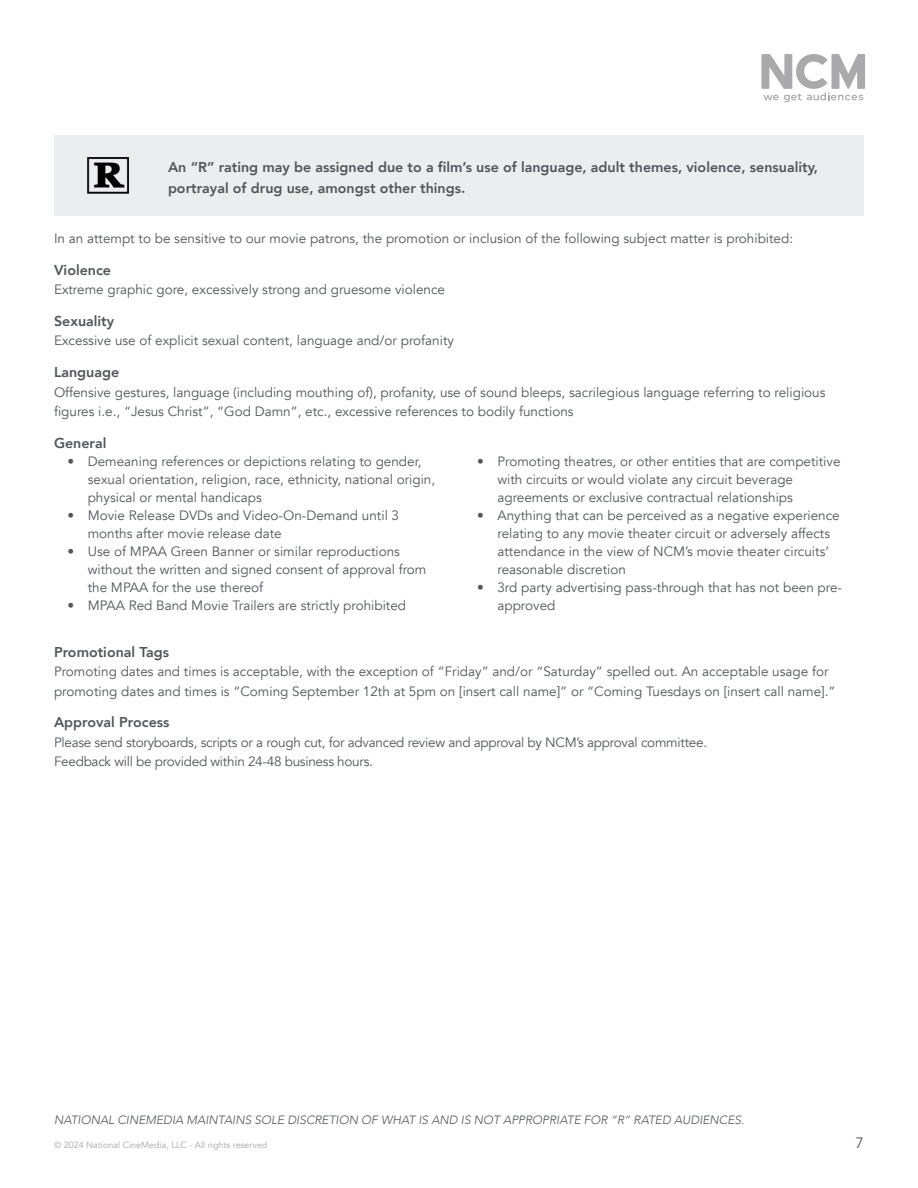
<style>
.page{position:relative;width:918px;height:1188px;background:#fff}
.page>*{position:absolute;margin:0;border:0;box-sizing:border-box;transform-origin:0 0}
.t1{font:15px "Avenir";color:#52555b}
.t2{font:800 14.25px/21.8px "Avenir";color:#52555b}
.t3{font:13.5px/18px "Avenir";color:#52555b}
.t4{font:13.5px/19.5px "Avenir";letter-spacing:-.02em;color:#52555b}
.t5{font:italic 300 12px "Avenir";color:#52555b}
.t6{font:9px "Avenir";color:#a5a7aa}
</style>
<div class="page">
<svg style="left:761px;top:54px;width:104px;height:48px"></svg>
<div style="left:54px;top:135px;width:810px;height:81px;background:#ebedee"></div>
<img style="left:88px;top:158px;width:40px;height:35px">
<p class="t2" style="left:168px;top:156px;width:651px">An “R” rating may be assigned due to a film’s use of language, adult themes, violence, sensuality, portrayal of drug use, amongst other things.</p>
<p class="t3" style="left:54px;top:230px;width:741px">In an attempt to be sensitive to our movie patrons, the promotion or inclusion of the following subject matter is prohibited:</p>
<p class="t2" style="left:54px;top:259px;width:59px">Violence</p>
<p class="t3" style="left:54px;top:281px;width:393px">Extreme graphic gore, excessively strong and gruesome violence</p>
<p class="t2" style="left:54px;top:310px;width:62px">Sexuality</p>
<p class="t3" style="left:54px;top:332px;width:402px">Excessive use of explicit sexual content, language and/or profanity</p>
<p class="t2" style="left:54px;top:361px;width:67px">Language</p>
<p class="t3" style="left:54px;top:383px;width:773px;line-height:19.5px">Offensive gestures, language (including mouthing of), profanity, use of sound bleeps, sacrilegious language referring to religious figures i.e., “Jesus Christ”, “God Damn”, etc., excessive references to bodily functions</p>
<p class="t2" style="left:54px;top:432px;width:54px">General</p>
<p class="t3" style="left:88px;top:453px;width:349px;text-indent:-20px">• Demeaning references or depictions relating to gender, sexual orientation, religion, race, ethnicity, national origin, physical or mental handicaps</p>
<p class="t3" style="left:88px;top:507px;width:313px;text-indent:-20px">• Movie Release DVDs and Video-On-Demand until 3 months after movie release date</p>
<p class="t3" style="left:88px;top:543px;width:340px;text-indent:-20px">• Use of MPAA Green Banner or similar reproductions without the written and signed consent of approval from the MPAA for the use thereof</p>
<p class="t3" style="left:68px;top:597px;width:340px">• MPAA Red Band Movie Trailers are strictly prohibited</p>
<p class="t3" style="left:497px;top:453px;width:345px;text-indent:-20px">• Promoting theatres, or other entities that are competitive with circuits or would violate any circuit beverage agreements or exclusive contractual relationships</p>
<p class="t3" style="left:497px;top:507px;width:344px;text-indent:-20px">• Anything that can be perceived as a negative experience relating to any movie theater circuit or adversely affects attendance in the view of NCM’s movie theater circuits’ reasonable discretion</p>
<p class="t3" style="left:497px;top:578px;width:346px;text-indent:-20px">• 3rd party advertising pass-through that has not been pre&shy;approved</p>
<p class="t2" style="left:54px;top:641px;width:117px">Promotional Tags</p>
<p class="t3" style="left:54px;top:662px;width:783px;line-height:19.5px">Promoting dates and times is acceptable, with the exception of “Friday” and/or “Saturday” spelled out. An acceptable usage for promoting dates and times is “Coming September 12th at 5pm on [insert call name]” or “Coming Tuesdays on [insert call name].”</p>
<p class="t2" style="left:54px;top:712px;width:117px">Approval Process</p>
<p class="t4" style="left:54px;top:733px;width:655px">Please send storyboards, scripts or a rough cut, for advanced review and approval by NCM’s approval committee.<br>Feedback will be provided within 24-48 business hours.</p>
<p class="t5" style="left:54px;top:1112px;width:692px">NATIONAL CINEMEDIA MAINTAINS SOLE DISCRETION OF WHAT IS AND IS NOT APPROPRIATE FOR “R” RATED AUDIENCES.</p>
<p class="t6" style="left:54px;top:1139px;width:215px">© 2024 National CineMedia, LLC - All rights reserved</p>
<p class="t1" style="left:856px;top:1133px;width:10px">7</p>
</div>
